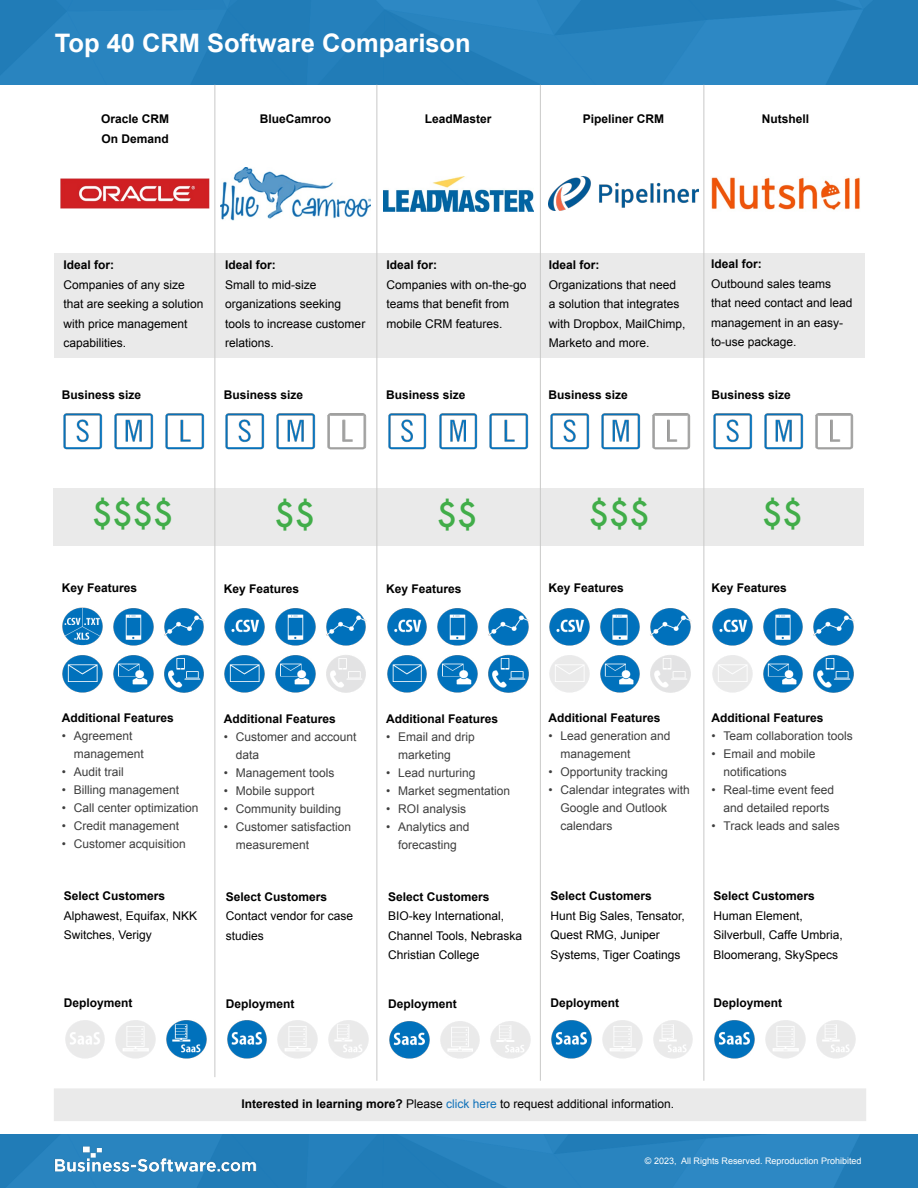
<style>
.page{position:relative;width:918px;height:1188px;background:#fff}
.page>*{position:absolute;margin:0;border:0;box-sizing:border-box;transform-origin:0 0}
.t1{font:500 33px "Futura";color:#41ad49}
.t2{font:700 25.5px "Arial";color:#fff}
.t3{font:12px/19.5px "Arial";color:#000}
.t4{font:12px/18px "Arial";color:#3e3e3e}
.t5{font:700 12px/20.4px "Arial";color:#000}
.t6{font:9px "Arial";color:#fff}
.s1{font-weight:700}
.s2{color:#1072ba}
</style>
<div class="page">
<div style="left:54px;top:253px;width:811px;height:105px;background:#eaeaea"></div>
<div style="left:53px;top:489px;width:811px;height:57px;background:#eaeaea"></div>
<div style="left:0;top:1135px;width:918px;height:53px;background:#2984bf"></div>
<img style="left:55px;top:1146px;width:201px;height:27px">
<div style="left:0;top:1px;width:918px;height:83px;background:#2984bf"></div>
<hr style="left:215px;top:85px;width:1px;height:992px;background:#c9c9c8">
<hr style="left:377px;top:85px;width:1px;height:996px;background:#c9c9c8">
<hr style="left:540px;top:85px;width:1px;height:996px;background:#c9c9c8">
<hr style="left:704px;top:85px;width:1px;height:996px;background:#c9c9c8">
<img style="left:60px;top:179px;width:150px;height:30px">
<img style="left:383px;top:176px;width:150px;height:35px">
<img style="left:221px;top:167px;width:149px;height:54px">
<img style="left:549px;top:177px;width:149px;height:34px">
<img style="left:711px;top:177px;width:149px;height:33px">
<img style="left:62px;top:607px;width:41px;height:39px">
<img style="left:164px;top:608px;width:41px;height:38px">
<img style="left:113px;top:608px;width:41px;height:38px">
<img style="left:62px;top:655px;width:41px;height:38px">
<img style="left:113px;top:655px;width:41px;height:38px">
<img style="left:164px;top:654px;width:40px;height:39px">
<img style="left:165px;top:413px;width:40px;height:37px">
<img style="left:114px;top:413px;width:40px;height:37px">
<img style="left:65px;top:1020px;width:40px;height:39px">
<img style="left:166px;top:1020px;width:41px;height:39px">
<img style="left:115px;top:1020px;width:41px;height:39px">
<img style="left:63px;top:413px;width:40px;height:37px">
<img style="left:224px;top:608px;width:41px;height:38px">
<img style="left:326px;top:608px;width:41px;height:38px">
<img style="left:275px;top:608px;width:41px;height:38px">
<img style="left:224px;top:655px;width:41px;height:38px">
<img style="left:275px;top:655px;width:41px;height:38px">
<img style="left:326px;top:655px;width:40px;height:38px">
<img style="left:327px;top:413px;width:40px;height:37px">
<img style="left:276px;top:413px;width:40px;height:37px">
<img style="left:227px;top:1020px;width:40px;height:39px">
<img style="left:328px;top:1020px;width:41px;height:39px">
<img style="left:277px;top:1020px;width:41px;height:39px">
<img style="left:225px;top:413px;width:40px;height:37px">
<img style="left:387px;top:608px;width:40px;height:38px">
<img style="left:488px;top:608px;width:41px;height:38px">
<img style="left:437px;top:608px;width:41px;height:38px">
<img style="left:387px;top:655px;width:40px;height:38px">
<img style="left:437px;top:655px;width:41px;height:38px">
<img style="left:488px;top:654px;width:41px;height:39px">
<img style="left:489px;top:413px;width:40px;height:37px">
<img style="left:439px;top:413px;width:39px;height:37px">
<img style="left:389px;top:1021px;width:41px;height:38px">
<img style="left:490px;top:1021px;width:41px;height:38px">
<img style="left:440px;top:1021px;width:40px;height:38px">
<img style="left:388px;top:413px;width:39px;height:37px">
<img style="left:549px;top:608px;width:41px;height:38px">
<img style="left:650px;top:608px;width:42px;height:38px">
<img style="left:600px;top:608px;width:40px;height:38px">
<img style="left:549px;top:655px;width:41px;height:38px">
<img style="left:600px;top:655px;width:40px;height:38px">
<img style="left:650px;top:655px;width:41px;height:38px">
<img style="left:652px;top:413px;width:39px;height:37px">
<img style="left:601px;top:413px;width:40px;height:37px">
<img style="left:551px;top:1020px;width:41px;height:39px">
<img style="left:653px;top:1020px;width:40px;height:39px">
<img style="left:602px;top:1020px;width:41px;height:39px">
<img style="left:550px;top:413px;width:40px;height:37px">
<img style="left:712px;top:608px;width:41px;height:38px">
<img style="left:813px;top:608px;width:42px;height:38px">
<img style="left:763px;top:608px;width:40px;height:38px">
<img style="left:712px;top:655px;width:41px;height:38px">
<img style="left:763px;top:655px;width:40px;height:38px">
<img style="left:813px;top:654px;width:41px;height:39px">
<img style="left:815px;top:413px;width:39px;height:37px">
<img style="left:764px;top:413px;width:40px;height:37px">
<img style="left:714px;top:1020px;width:41px;height:39px">
<img style="left:816px;top:1020px;width:40px;height:39px">
<img style="left:765px;top:1020px;width:41px;height:39px">
<img style="left:713px;top:413px;width:40px;height:37px">
<div style="left:54px;top:1088px;width:812px;height:33px;background:#eaeaea"></div>
<h2 class="t2" style="left:55px;top:26px;width:418px">Top 40 CRM Software Comparison</h2>
<p class="t5" style="left:101px;top:109px;width:70px">Oracle CRM<br>On Demand</p>
<p class="t5" style="left:260px;top:109px;width:73px">BlueCamroo</p>
<p class="t5" style="left:425px;top:109px;width:68px">LeadMaster</p>
<p class="t5" style="left:583px;top:109px;width:83px">Pipeliner CRM</p>
<p class="t5" style="left:762px;top:109px;width:49px">Nutshell</p>
<p class="t5" style="left:64px;top:255px;width:52px">Ideal for:</p>
<p class="t3" style="left:64px;top:275px;width:142px">Companies of any size that are seeking a solution with price management capabilities.</p>
<p class="t5" style="left:62px;top:385px;width:81px">Business size</p>
<p class="t5" style="left:225px;top:255px;width:52px">Ideal for:</p>
<p class="t3" style="left:225px;top:275px;width:142px">Small to mid-size organizations seeking tools to increase customer relations.</p>
<p class="t5" style="left:224px;top:385px;width:81px">Business size</p>
<p class="t5" style="left:387px;top:255px;width:52px">Ideal for:</p>
<p class="t3" style="left:387px;top:275px;width:142px">Companies with on-the-go teams that benefit from mobile CRM features.</p>
<p class="t5" style="left:386px;top:385px;width:81px">Business size</p>
<p class="t5" style="left:549px;top:255px;width:52px">Ideal for:</p>
<p class="t3" style="left:549px;top:275px;width:138px">Organizations that need a solution that integrates with Dropbox, MailChimp,<br>Marketo and more.</p>
<p class="t5" style="left:548px;top:385px;width:81px">Business size</p>
<p class="t5" style="left:711px;top:254px;width:52px">Ideal for:</p>
<p class="t3" style="left:711px;top:274px;width:143px">Outbound sales teams that need contact and lead management in an easy&shy;to-use package.</p>
<p class="t5" style="left:712px;top:385px;width:81px">Business size</p>
<h1 class="t1" style="left:92px;top:491px;width:83px">$$$$</h1>
<p class="t5" style="left:62px;top:578px;width:77px">Key Features</p>
<h1 class="t1" style="left:274px;top:492px;width:42px">$$</h1>
<p class="t5" style="left:224px;top:579px;width:77px">Key Features</p>
<h1 class="t1" style="left:437px;top:492px;width:42px">$$</h1>
<p class="t5" style="left:386px;top:579px;width:77px">Key Features</p>
<h1 class="t1" style="left:589px;top:491px;width:63px">$$$</h1>
<p class="t5" style="left:548px;top:578px;width:77px">Key Features</p>
<h1 class="t1" style="left:762px;top:491px;width:42px">$$</h1>
<p class="t5" style="left:712px;top:578px;width:77px">Key Features</p>
<p class="t5" style="left:62px;top:708px;width:114px">Additional Features</p>
<p class="t4" style="left:74px;top:727px;width:72px;text-indent:-12px">• Agreement management</p>
<p class="t4" style="left:62px;top:763px;width:64px">• Audit trail</p>
<p class="t4" style="left:62px;top:781px;width:119px">• Billing management</p>
<p class="t4" style="left:62px;top:799px;width:138px">• Call center optimization</p>
<p class="t4" style="left:62px;top:817px;width:119px">• Credit management</p>
<p class="t4" style="left:62px;top:835px;width:126px">• Customer acquisition</p>
<p class="t5" style="left:224px;top:709px;width:114px">Additional Features</p>
<p class="t4" style="left:236px;top:728px;width:122px;text-indent:-12px">• Customer and account data</p>
<p class="t4" style="left:224px;top:764px;width:112px">• Management tools</p>
<p class="t4" style="left:224px;top:782px;width:92px">• Mobile support</p>
<p class="t4" style="left:224px;top:800px;width:119px">• Community building</p>
<p class="t4" style="left:236px;top:818px;width:117px;text-indent:-12px">• Customer satisfaction measurement</p>
<p class="t5" style="left:386px;top:709px;width:114px">Additional Features</p>
<p class="t4" style="left:398px;top:728px;width:78px;text-indent:-12px">• Email and drip marketing</p>
<p class="t4" style="left:386px;top:764px;width:91px">• Lead nurturing</p>
<p class="t4" style="left:386px;top:782px;width:126px">• Market segmentation</p>
<p class="t4" style="left:386px;top:800px;width:82px">• ROI analysis</p>
<p class="t4" style="left:386px;top:818px;width:85px;text-align:center">• Analytics and forecasting</p>
<p class="t5" style="left:548px;top:708px;width:114px">Additional Features</p>
<p class="t4" style="left:560px;top:727px;width:112px;text-indent:-12px">• Lead generation and management</p>
<p class="t4" style="left:548px;top:763px;width:121px">• Opportunity tracking</p>
<p class="t4" style="left:560px;top:781px;width:131px;text-indent:-12px">• Calendar integrates with<br>Google and Outlook calendars</p>
<p class="t5" style="left:712px;top:708px;width:114px">Additional Features</p>
<p class="t4" style="left:712px;top:727px;width:143px">• Team collaboration tools</p>
<p class="t4" style="left:724px;top:745px;width:94px;text-indent:-12px">• Email and mobile notifications</p>
<p class="t4" style="left:724px;top:781px;width:112px;text-indent:-12px">• Real-time event feed and detailed reports</p>
<p class="t4" style="left:712px;top:817px;width:130px">• Track leads and sales</p>
<p class="t5" style="left:64px;top:886px;width:103px">Select Customers</p>
<p class="t3" style="left:64px;top:906px;width:135px">Alphawest, Equifax, NKK<br>Switches, Verigy</p>
<p class="t5" style="left:64px;top:993px;width:70px">Deployment</p>
<p class="t5" style="left:226px;top:887px;width:103px">Select Customers</p>
<p class="t3" style="left:226px;top:906px;width:129px">Contact vendor for case studies</p>
<p class="t5" style="left:226px;top:994px;width:70px">Deployment</p>
<p class="t5" style="left:388px;top:887px;width:103px">Select Customers</p>
<p class="t3" style="left:388px;top:906px;width:135px">BIO-key International,<br>Channel Tools, Nebraska<br>Christian College</p>
<p class="t5" style="left:388px;top:994px;width:70px">Deployment</p>
<p class="t5" style="left:550px;top:886px;width:103px">Select Customers</p>
<p class="t3" style="left:550px;top:906px;width:136px">Hunt Big Sales, Tensator,<br>Quest RMG, Juniper<br>Systems, Tiger Coatings</p>
<p class="t5" style="left:550px;top:993px;width:70px">Deployment</p>
<p class="t5" style="left:714px;top:886px;width:103px">Select Customers</p>
<p class="t3" style="left:714px;top:906px;width:131px">Human Element,<br>Silverbull, Caffe Umbria,<br>Bloomerang, SkySpecs</p>
<p class="t5" style="left:714px;top:993px;width:70px">Deployment</p>
<p class="t3" style="left:241px;top:1094px;width:434px"><span class="s1">Interested in learning more?</span> Please <span class="s2">click here</span> to request additional information.</p>
<p class="t6" style="left:645px;top:1155px;width:218px">© 2023, All Rights Reserved. Reproduction Prohibited</p>
</div>
